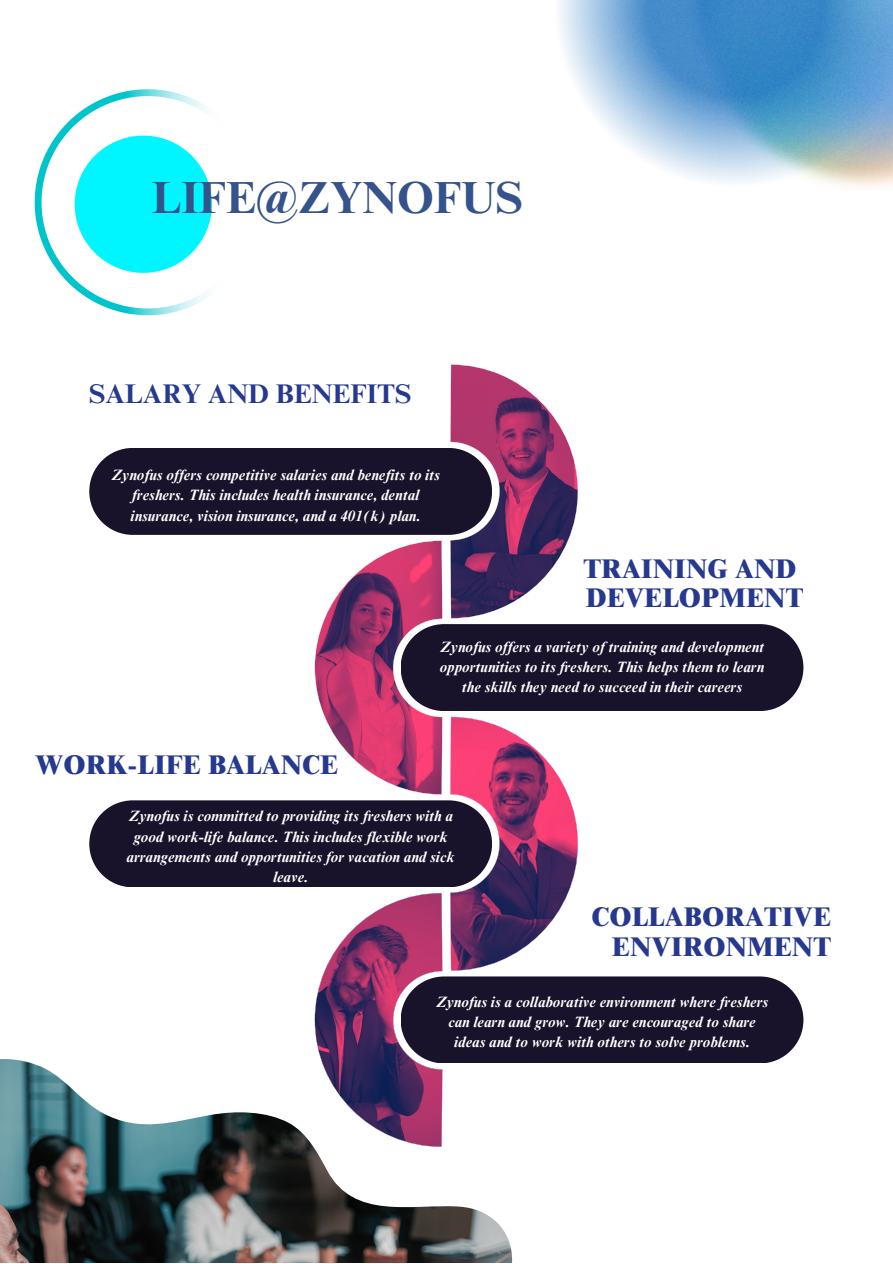
<style>
.page{position:relative;width:893px;height:1264px;background:#fff}
.page>*{position:absolute;margin:0;border:0;box-sizing:border-box;transform-origin:0 0}
.t1{font:700 45px "Times NRMT Pro";color:#36528b}
.t2{font:800 27px/29.2px "Times NRMT Pro";color:#26398e;text-align:right}
.t3{font:700 27px "Times NRMT Pro";color:#26398e}
.t4{font:italic 700 15px/20.2px "Times NRMT Pro";color:#fff;text-align:center}
</style>
<div class="page">
<svg style="left:450px;top:364px;width:128px;height:254px"></svg>
<svg style="left:314px;top:540px;width:128px;height:254px"></svg>
<svg style="left:450px;top:716px;width:128px;height:254px"></svg>
<svg style="left:314px;top:893px;width:128px;height:166px"></svg>
<div style="left:89px;top:448px;width:403px;height:87px;background:#18122b;border-radius:43px"></div>
<div style="left:400px;top:624px;width:403px;height:87px;background:#18122b;border-radius:43px"></div>
<div style="left:400px;top:976px;width:403px;height:87px;background:#18122b;border-radius:43px"></div>
<div style="left:89px;top:800px;width:403px;height:87px;background:#18122b;border-radius:43px"></div>
<img style="left:559px;top:0;width:333px;height:187px">
<svg style="left:35px;top:89px;width:172px;height:226px"></svg>
<svg style="left:75px;top:136px;width:137px;height:137px"></svg>
<img style="left:0;top:1059px;width:512px;height:203px">
<p class="t1" style="left:151px;top:181px;width:373px">LIFE@ZYNOFUS</p>
<p class="t3" style="left:89px;top:383px;width:324px">SALARY AND BENEFITS</p>
<p class="t4" style="left:111px;top:467px;width:330px">Zynofus of ers competitive salaries and benefits to its freshers. This includes health insurance, dental insurance, vision insurance, and a 401(k) plan.</p>
<p class="t2" style="left:583px;top:557px;width:214px">TRAINING AND</p>
<p class="t2" style="left:586px;top:586px;width:219px">DEVELOPMENT</p>
<p class="t2" style="left:35px;top:753px;width:305px">WORK-LIFE BALANCE</p>
<p class="t4" style="left:440px;top:638px;width:326px">Zynofus of ers a variety of training and development opportunities to its freshers. This helps them to learn the skills they need to succeed in their careers</p>
<p class="t4" style="left:126px;top:807px;width:330px">Zynofus is committed to providing its freshers with a good work-life balance. This includes flexible work arrangements and opportunities for vacation and sick leave.</p>
<p class="t2" style="left:591px;top:906px;width:241px">COLLABORATIVE<br>ENVIRONMENT</p>
<p class="t4" style="left:435px;top:993px;width:334px">Zynofus is a collaborative environment where freshers can learn and grow. They are encouraged to share ideas and to work with others to solve problems.</p>
</div>
